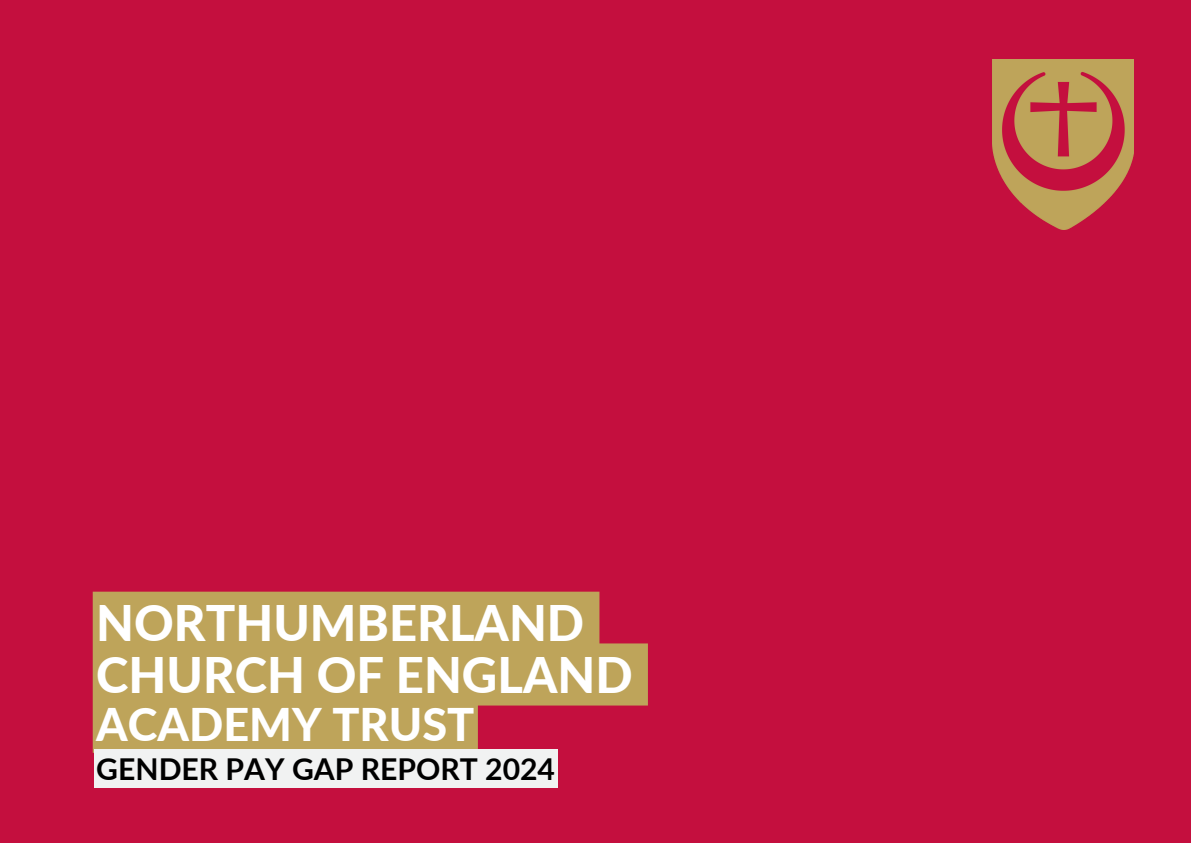
<style>
.page{position:relative;width:1191px;height:843px;background:#fff}
.page>*{position:absolute;margin:0;border:0;box-sizing:border-box;transform-origin:0 0}
.t1{font:800 49px/51.8px "Lato";color:#fff}
.t2{font:800 45px "Lato";color:#fff}
.t3{font:700 30.1px "Lato";color:#000}
</style>
<div class="page">
<div style="left:0;top:0;width:1190px;height:842px;background:#c40f3e"></div>
<img style="left:992px;top:59px;width:141px;height:170px">
<svg style="left:93px;top:591px;width:555px;height:161px;background:#be9256"></svg>
<div style="left:94px;top:749px;width:463px;height:38px;background:#f1f2f2"></div>
<h1 class="t1" style="left:96px;top:596px;width:538px">NORTHUMBERLAND<br>CHURCH OF ENGLAND</h1>
<h1 class="t2" style="left:96px;top:696px;width:379px">ACADEMY TRUST</h1>
<p class="t3" style="left:96px;top:750px;width:460px">GENDER PAY GAP REPORT 2024</p>
</div>
